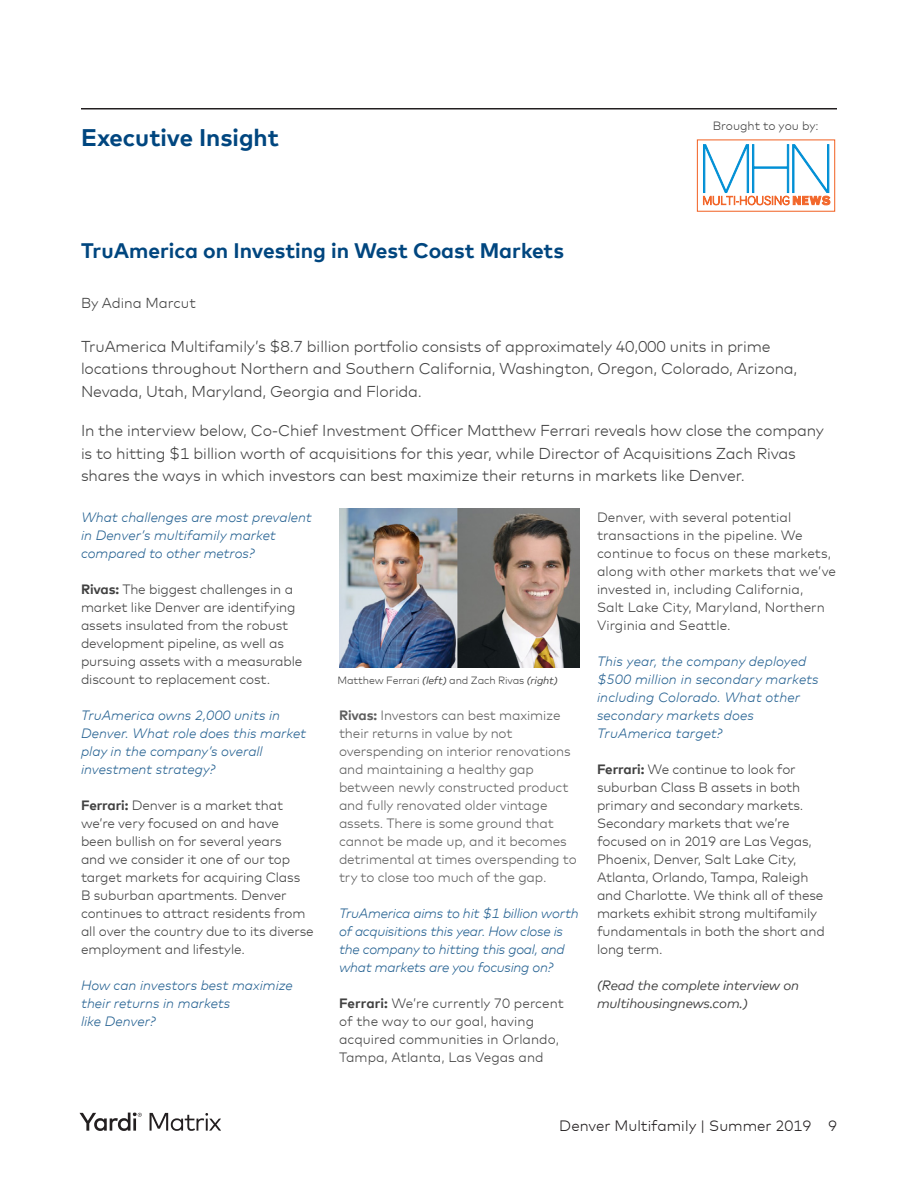
<style>
.page{position:relative;width:918px;height:1188px;background:#fff}
.page>*{position:absolute;margin:0;border:0;box-sizing:border-box;transform-origin:0 0}
.Heading_1{font:700 24px "Mark Offc Pro";color:#00467f}
.t1{font:700 21px "Mark Offc Pro";color:#00467f}
.Matrix_Body_Copy{font:300 15.75px/22.5px "Mark Offc Pro";letter-spacing:-.01em;color:#414141}
.t2{font:300 15px "Mark Offc Pro";color:#231f20}
.Matrix_Body_Bullets{font:300 14.4px "Mark Offc Pro";color:#414141}
.MatrixQ_A{font:300 13.5px/18px "Mark Offc Pro";letter-spacing:-.01em;color:#414141}
.MatrixQ_A-2{font:300 13.5px/18px "Mark Offc Pro";letter-spacing:-.01em;color:#5e5e5e}
.Matrix_Body_Copy-2{font:italic 300 13.5px/18px "Mark Offc Pro";color:#266292}
.Matrix_Body_Copy-3{font:300 13.5px/18px "Mark Offc Pro";letter-spacing:-.01em;color:#414141}
.MatrixQ_A-3{font:italic 300 13.5px/18px "Mark Offc Pro";letter-spacing:-.015em;color:#266292}
.MatrixQ_A-4{font:italic 300 13.5px/18px "Mark Offc Pro";letter-spacing:.01em;color:#266292}
.Matrix_Body_Copy-4{font:italic 13.5px/18px "Mark Offc Pro";letter-spacing:-.01em;color:#414141}
.Matrix_Body_Bullets-2{font:300 12px "Mark Offc Pro";color:#414141}
.Matrix_Body_Copy-5{font:300 10.5px "Mark Offc Pro";letter-spacing:-.01em;color:#414141}
.s1{font-weight:700}
.s2{font-weight:400;font-style:italic}
</style>
<div class="page">
<hr style="left:81px;top:108px;width:756px;height:2px;background:#231f20">
<svg style="left:80px;top:1112px;width:62px;height:19px"></svg>
<svg style="left:150px;top:1113px;width:71px;height:18px"></svg>
<img style="left:339px;top:508px;width:240px;height:159px">
<div style="left:697px;top:139px;width:138px;height:73px;border:1px solid #f2672b"></div>
<svg style="left:703px;top:144px;width:128px;height:61px"></svg>
<p class="Heading_1" style="left:81px;top:120px;width:199px">Executive Insight</p>
<p class="t1" style="left:81px;top:235px;width:485px">TruAmerica on Investing in West Coast Markets</p>
<p class="Matrix_Body_Bullets" style="left:81px;top:292px;width:116px">By Adina Marcut</p>
<p class="Matrix_Body_Bullets-2" style="left:713px;top:117px;width:107px">Brought to you by:</p>
<p class="Matrix_Body_Copy" style="left:81px;top:334px;width:718px">TruAmerica Multifamily’s $8.7 billion portfolio consists of approximately 40,000 units in prime locations throughout Northern and Southern California, Washington, Oregon, Colorado, Arizona,<br>Nevada, Utah, Maryland, Georgia and Florida.</p>
<p class="Matrix_Body_Copy" style="left:81px;top:418px;width:744px">In the interview below, Co-Chief Investment Officer Matthew Ferrari reveals how close the company is to hitting $1 billion worth of acquisitions for this year, while Director of Acquisitions Zach Rivas shares the ways in which investors can best maximize their returns in markets like Denver.</p>
<p class="Matrix_Body_Copy-2" style="left:81px;top:507px;width:232px">What challenges are most prevalent in Denver’s multifamily market compared to other metros?</p>
<p class="Matrix_Body_Copy-3" style="left:81px;top:579px;width:223px"><span class="s1">Rivas:</span> The biggest challenges in a market like Denver are identifying assets insulated from the robust development pipeline, as well as pursuing assets with a measurable discount to replacement cost.</p>
<p class="Matrix_Body_Copy-2" style="left:81px;top:705px;width:227px">TruAmerica owns 2,000 units in<br>Denver. What role does this market play in the company’s overall investment strategy?</p>
<p class="MatrixQ_A" style="left:81px;top:795px;width:234px"><span class="s1">Ferrari:</span> Denver is a market that we’re very focused on and have<br>been bullish on for several years<br>and we consider it one of our top target markets for acquiring Class<br>B suburban apartments. Denver continues to attract residents from all over the country due to its diverse employment and lifestyle.</p>
<p class="Matrix_Body_Copy-2" style="left:81px;top:975px;width:213px">How can investors best maximize their returns in markets<br>like Denver?</p>
<p class="Matrix_Body_Copy-5" style="left:338px;top:672px;width:222px">Matthew Ferrari <span class="s2">(left)</span> and Zach Rivas <span class="s2">(right)</span></p>
<p class="MatrixQ_A-2" style="left:339px;top:705px;width:239px"><span class="s1">Rivas:</span> Investors can best maximize their returns in value by not overspending on interior renovations and maintaining a healthy gap between newly constructed product and fully renovated older vintage assets. There is some ground that cannot be made up, and it becomes detrimental at times overspending to try to close too much of the gap.</p>
<p class="MatrixQ_A-3" style="left:339px;top:903px;width:241px">TruAmerica aims to hit $1 billion worth of acquisitions this year. How close is the company to hitting this goal, and what markets are you focusing on?</p>
<p class="MatrixQ_A" style="left:339px;top:993px;width:226px"><span class="s1">Ferrari:</span> We’re currently 70 percent of the way to our goal, having acquired communities in Orlando,<br>Tampa, Atlanta, Las Vegas and</p>
<p class="MatrixQ_A" style="left:597px;top:507px;width:241px">Denver, with several potential transactions in the pipeline. We continue to focus on these markets, along with other markets that we’ve invested in, including California,<br>Salt Lake City, Maryland, Northern<br>Virginia and Seattle.</p>
<p class="MatrixQ_A-4" style="left:597px;top:651px;width:223px">This year, the company deployed $500 million in secondary markets including Colorado. What other secondary markets does<br>TruAmerica target?</p>
<p class="MatrixQ_A" style="left:597px;top:759px;width:229px"><span class="s1">Ferrari:</span> We continue to look for suburban Class B assets in both primary and secondary markets.<br>Secondary markets that we’re focused on in 2019 are Las Vegas,<br>Phoenix, Denver, Salt Lake City,<br>Atlanta, Orlando, Tampa, Raleigh and Charlotte. We think all of these markets exhibit strong multifamily fundamentals in both the short and long term.</p>
<p class="Matrix_Body_Copy-4" style="left:597px;top:975px;width:204px">(Read the complete interview on multihousingnews.com.)</p>
<p class="t2" style="left:559px;top:1115px;width:279px">Denver Multifamily | Summer 2019 9</p>
</div>
